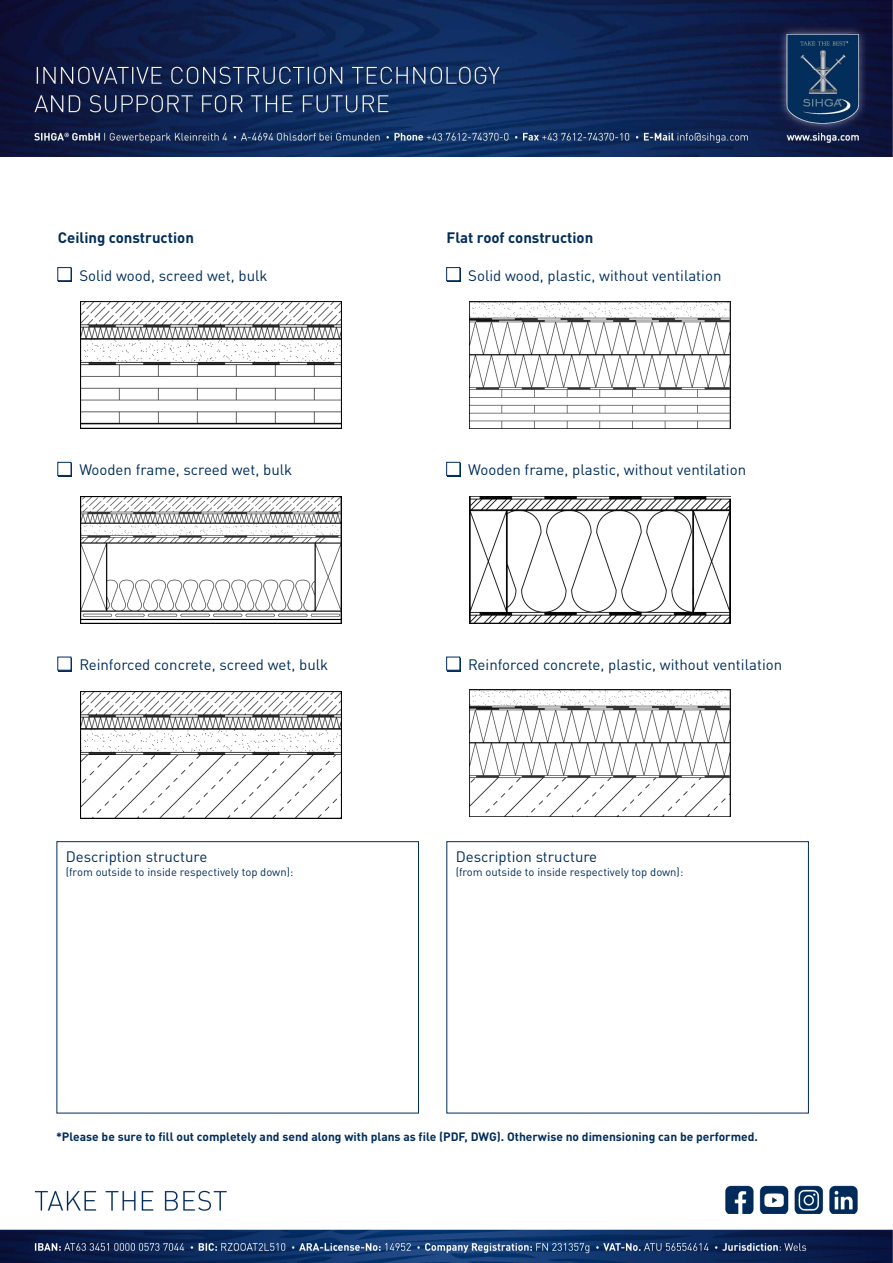
<style>
.page{position:relative;width:893px;height:1263px;background:#fff}
.page>*{position:absolute;margin:0;border:0;box-sizing:border-box;transform-origin:0 0}
.t1{font:15px "DIN Pro";color:#002d5b}
.t2{font:700 15px "DIN Pro";color:#002d5b}
.t3{font:700 12px "DIN Pro";color:#002d5b}
.t4{font:11.25px "DIN Pro";color:#002d5b}
</style>
<div class="page">
<img style="left:0;top:1185px;width:893px;height:78px">
<img style="left:0;top:0;width:893px;height:156px">
<div style="left:57px;top:841px;width:362px;height:272px;border:1px solid #002d5b"></div>
<div style="left:446px;top:841px;width:363px;height:272px;border:1px solid #002d5b"></div>
<img style="left:470px;top:302px;width:260px;height:127px">
<div style="left:447px;top:269px;width:14px;height:13px;background:#002d5b"></div>
<div style="left:446px;top:267px;width:14px;height:14px;background:#fff;border:1px solid #002d5b"></div>
<img style="left:81px;top:302px;width:260px;height:127px">
<div style="left:59px;top:269px;width:13px;height:13px;background:#002d5b"></div>
<div style="left:58px;top:267px;width:13px;height:14px;background:#fff;border:1px solid #002d5b"></div>
<img style="left:81px;top:496px;width:260px;height:127px">
<div style="left:59px;top:464px;width:13px;height:13px;background:#002d5b"></div>
<div style="left:58px;top:462px;width:13px;height:14px;background:#fff;border:1px solid #002d5b"></div>
<img style="left:81px;top:691px;width:260px;height:127px">
<div style="left:59px;top:658px;width:13px;height:13px;background:#002d5b"></div>
<div style="left:58px;top:657px;width:13px;height:13px;background:#fff"></div>
<img style="left:470px;top:496px;width:260px;height:127px">
<div style="left:447px;top:464px;width:14px;height:13px;background:#002d5b"></div>
<div style="left:446px;top:462px;width:14px;height:14px;background:#fff;border:1px solid #002d5b"></div>
<img style="left:470px;top:690px;width:260px;height:126px">
<div style="left:447px;top:658px;width:14px;height:13px;background:#002d5b"></div>
<div style="left:446px;top:657px;width:14px;height:13px;background:#fff;border:1px solid #002d5b"></div>
<p class="t2" style="left:58px;top:225px;width:138px">Ceiling construction</p>
<p class="t2" style="left:446px;top:225px;width:148px">Flat roof construction</p>
<p class="t1" style="left:79px;top:263px;width:190px">Solid wood, screed wet, bulk</p>
<p class="t1" style="left:468px;top:263px;width:255px">Solid wood, plastic, without ventilation</p>
<p class="t1" style="left:79px;top:458px;width:214px">Wooden frame, screed wet, bulk</p>
<p class="t1" style="left:468px;top:458px;width:279px">Wooden frame, plastic, without ventilation</p>
<p class="t1" style="left:79px;top:653px;width:250px">Reinforced concrete, screed wet, bulk</p>
<p class="t1" style="left:468px;top:653px;width:315px">Reinforced concrete, plastic, without ventilation</p>
<p class="t1" style="left:66px;top:845px;width:143px">Description structure</p>
<p class="t4" style="left:66px;top:862px;width:229px">(from outside to inside respectively top down):</p>
<p class="t1" style="left:456px;top:845px;width:143px">Description structure</p>
<p class="t4" style="left:456px;top:862px;width:229px">(from outside to inside respectively top down):</p>
<p class="t3" style="left:56px;top:1126px;width:703px">*Please be sure to fill out completely and send along with plans as file (PDF, DWG). Otherwise no dimensioning can be performed.</p>
</div>
